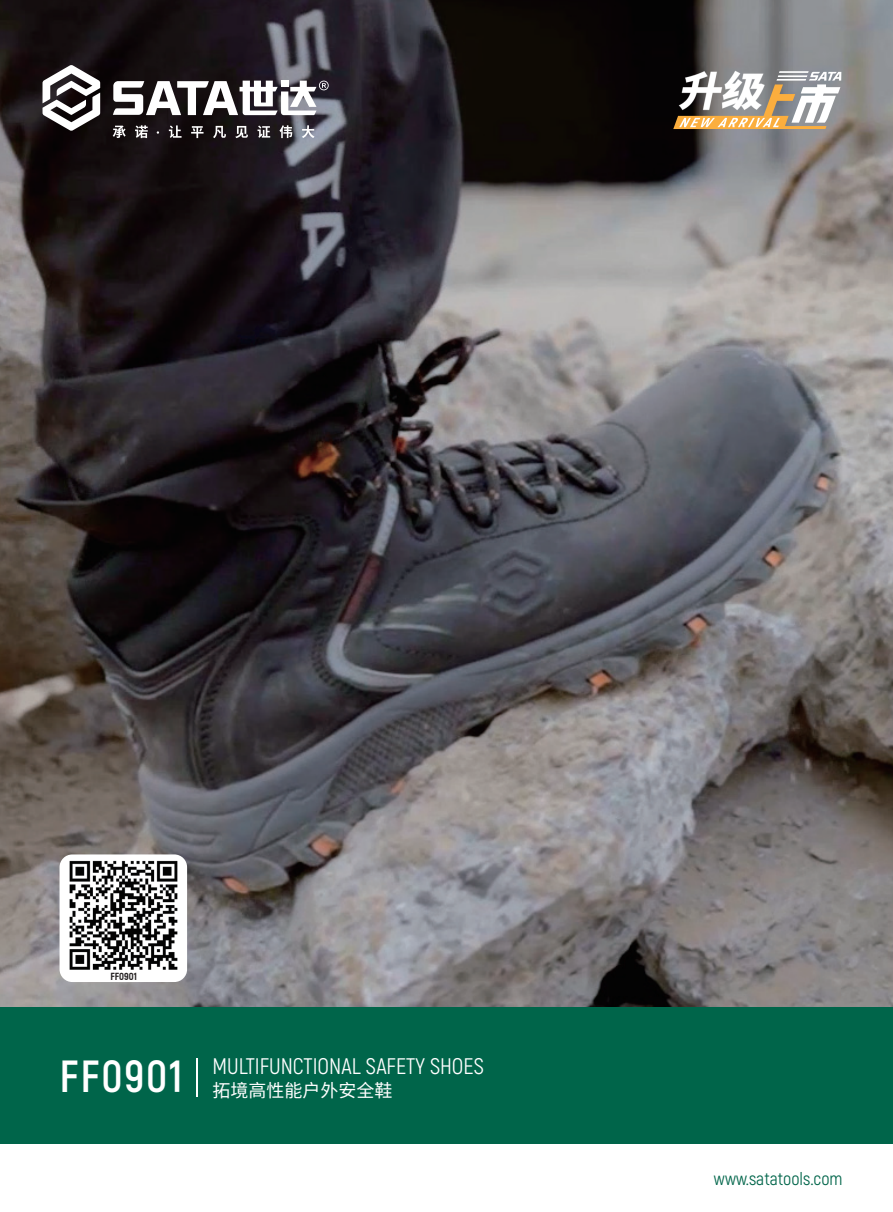
<style>
.page{position:relative;width:893px;height:1212px;background:#fff}
.page>*{position:absolute;margin:0;border:0;box-sizing:border-box;transform-origin:0 0}
.t1{font:22.5px "Akrobat";color:#fff}
.t2{font:18px "Akrobat";color:#00654a}
.t3{font:18px "Source Han Sans CN";color:#fff}
.t4{font:800 10.5px "Akrobat";color:#231f20}
.s1{font-weight:700;font-size:45px}
</style>
<div class="page">
<img style="left:0;top:0;width:893px;height:1007px">
<div style="left:0;top:1007px;width:893px;height:137px;background:#00654a"></div>
<hr style="left:196px;top:1058px;width:2px;height:38px;background:#fff">
<svg style="left:43px;top:65px;width:57px;height:66px"></svg>
<svg style="left:113px;top:126px;width:13px;height:12px"></svg>
<svg style="left:135px;top:125px;width:13px;height:13px"></svg>
<svg style="left:169px;top:125px;width:13px;height:13px"></svg>
<svg style="left:191px;top:126px;width:13px;height:12px"></svg>
<svg style="left:213px;top:126px;width:13px;height:12px"></svg>
<svg style="left:235px;top:126px;width:13px;height:12px"></svg>
<svg style="left:258px;top:126px;width:12px;height:12px"></svg>
<svg style="left:279px;top:125px;width:13px;height:13px"></svg>
<svg style="left:302px;top:125px;width:12px;height:13px"></svg>
<svg style="left:113px;top:81px;width:216px;height:34px"></svg>
<svg style="left:673px;top:71px;width:168px;height:58px"></svg>
<div style="left:60px;top:854px;width:127px;height:128px;background:#fff;border-radius:13px"></div>
<img style="left:69px;top:860px;width:109px;height:110px">
<img style="left:659px;top:66px;width:120px;height:51px">
<p class="t4" style="left:110px;top:971px;width:28px">FF0901</p>
<p class="t1" style="left:60px;top:1052px;width:426px"><span class="s1">FF0901</span> MULTIFUNCTIONAL SAFETY SHOES</p>
<p class="t3" style="left:212px;top:1080px;width:182px">拓境高性能户外安全鞋</p>
<p class="t2" style="left:714px;top:1167px;width:130px">www.satatools.com</p>
</div>
